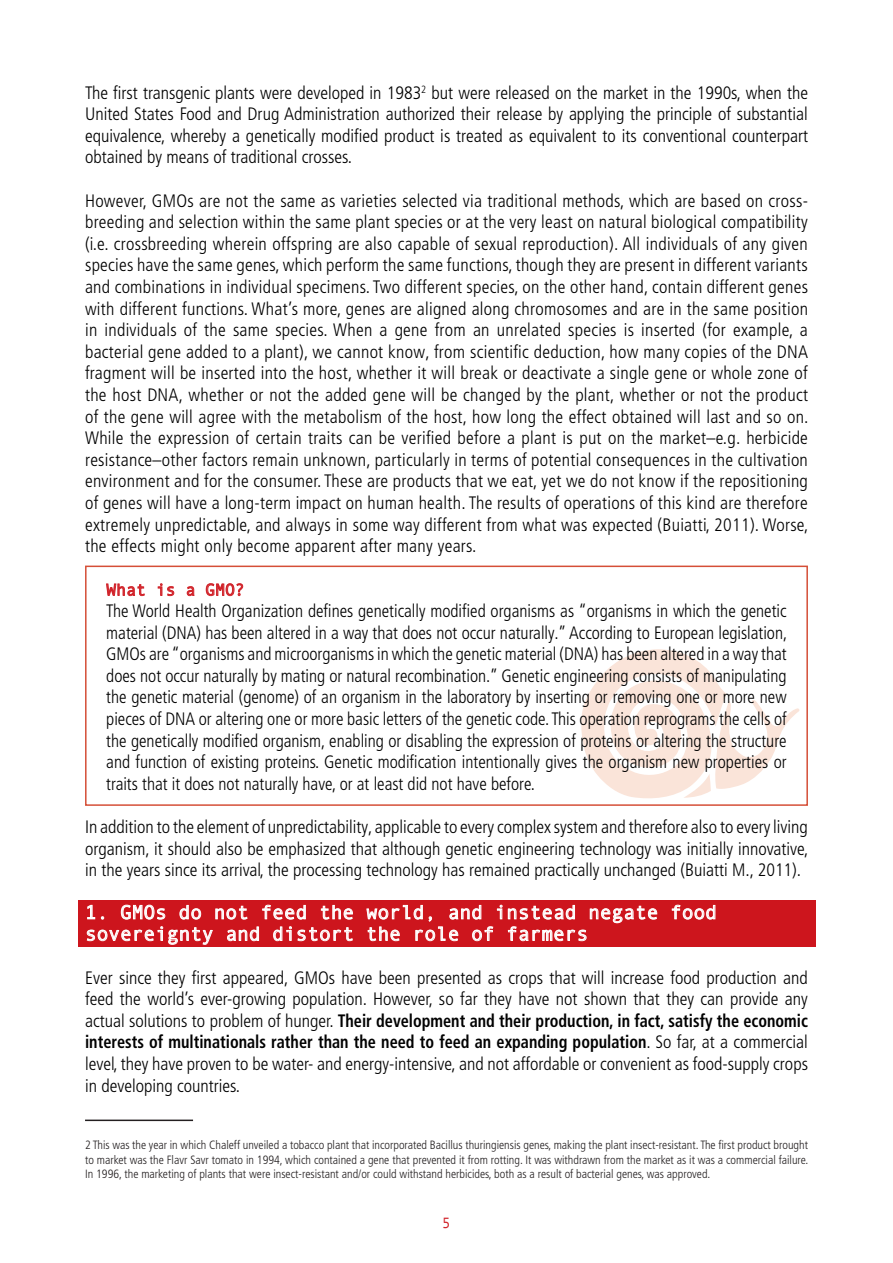
<style>
.page{position:relative;width:893px;height:1263px;background:#fff}
.page>*{position:absolute;margin:0;border:0;box-sizing:border-box;transform-origin:0 0}
.t1{font:19.5px/21.6px "Andale Mono";color:#fff}
.t2{font:300 condensed 18px/21.6px "Frutiger LT Pro";color:#000;text-align:justify}
.t3{font:16.5px "Andale Mono";color:#d1232a}
.t4{font:15px "Andale Mono";color:#d1232a}
.t5{font:300 condensed 12px/14.4px "Frutiger LT Pro";color:#231f20;text-align:justify}
.s1{font-weight:700}
</style>
<div class="page">
<div style="left:78px;top:900px;width:737px;height:47px;background:#cd151d"></div>
<svg style="left:581px;top:649px;width:219px;height:150px"></svg>
<div style="left:85px;top:566px;width:723px;height:240px;border:2px solid #d54f37"></div>
<svg style="left:106px;top:584px;width:39px;height:12px"></svg>
<svg style="left:158px;top:583px;width:16px;height:13px"></svg>
<svg style="left:187px;top:586px;width:7px;height:10px"></svg>
<svg style="left:206px;top:583px;width:37px;height:13px"></svg>
<svg style="left:87px;top:905px;width:8px;height:14px"></svg>
<svg style="left:121px;top:905px;width:44px;height:14px"></svg>
<svg style="left:180px;top:905px;width:21px;height:14px"></svg>
<svg style="left:216px;top:906px;width:31px;height:13px"></svg>
<svg style="left:262px;top:905px;width:44px;height:14px"></svg>
<svg style="left:321px;top:905px;width:32px;height:14px"></svg>
<svg style="left:367px;top:905px;width:56px;height:14px"></svg>
<svg style="left:429px;top:916px;width:3px;height:5px"></svg>
<svg style="left:450px;top:905px;width:31px;height:14px"></svg>
<svg style="left:497px;top:905px;width:5px;height:14px"></svg>
<svg style="left:672px;top:905px;width:43px;height:14px"></svg>
<svg style="left:87px;top:926px;width:126px;height:19px"></svg>
<svg style="left:227px;top:927px;width:32px;height:14px"></svg>
<svg style="left:273px;top:926px;width:19px;height:15px"></svg>
<svg style="left:298px;top:927px;width:55px;height:14px"></svg>
<svg style="left:368px;top:927px;width:32px;height:14px"></svg>
<svg style="left:415px;top:927px;width:43px;height:14px"></svg>
<svg style="left:472px;top:926px;width:21px;height:15px"></svg>
<svg style="left:508px;top:905px;width:149px;height:36px"></svg>
<hr style="left:85px;top:1119px;width:108px;height:2px;background:#231f20">
<p class="t2" style="left:85px;top:82px;width:724px">The first transgenic plants were developed in 1983<sup>2</sup> but were released on the market in the 1990s, when the United States Food and Drug Administration authorized their release by applying the principle of substantial equivalence, whereby a genetically modified product is treated as equivalent to its conventional counterpart obtained by means of traditional crosses.</p>
<p class="t2" style="left:85px;top:190px;width:725px">However, GMOs are not the same as varieties selected via traditional methods, which are based on cross&shy;breeding and selection within the same plant species or at the very least on natural biological compatibility (i.e. crossbreeding wherein offspring are also capable of sexual reproduction). All individuals of any given species have the same genes, which perform the same functions, though they are present in different variants and combinations in individual specimens. Two different species, on the other hand, contain different genes with different functions. What’s more, genes are aligned along chromosomes and are in the same position in individuals of the same species. When a gene from an unrelated species is inserted (for example, a bacterial gene added to a plant), we cannot know, from scientific deduction, how many copies of the DNA fragment will be inserted into the host, whether it will break or deactivate a single gene or whole zone of the host DNA, whether or not the added gene will be changed by the plant, whether or not the product of the gene will agree with the metabolism of the host, how long the effect obtained will last and so on.<br>While the expression of certain traits can be verified before a plant is put on the market–e.g. herbicide resistance–other factors remain unknown, particularly in terms of potential consequences in the cultivation environment and for the consumer. These are products that we eat, yet we do not know if the repositioning of genes will have a long-term impact on human health. The results of operations of this kind are therefore extremely unpredictable, and always in some way different from what was expected (Buiatti, 2011). Worse, the effects might only become apparent after many years.</p>
<p class="t3" style="left:106px;top:579px;width:140px">What is a GMO?</p>
<p class="t2" style="left:106px;top:600px;width:683px">The World Health Organization defines genetically modified organisms as “organisms in which the genetic material (DNA) has been altered in a way that does not occur naturally.” According to European legislation, GMOs are “organisms and microorganisms in which the genetic material (DNA) has been altered in a way that does not occur naturally by mating or natural recombination.” Genetic engineering consists of manipulating the genetic material (genome) of an organism in the laboratory by inserting or removing one or more new pieces of DNA or altering one or more basic letters of the genetic code. This operation reprograms the cells of the genetically modified organism, enabling or disabling the expression of proteins or altering the structure and function of existing proteins. Genetic modification intentionally gives the organism new properties or traits that it does not naturally have, or at least did not have before.</p>
<p class="t2" style="left:85px;top:816px;width:725px">In addition to the element of unpredictability, applicable to every complex system and therefore also to every living organism, it should also be emphasized that although genetic engineering technology was initially innovative, in the years since its arrival, the processing technology has remained practically unchanged (Buiatti M., 2011).</p>
<p class="t1" style="left:85px;top:900px;width:633px">1. GMOs do not feed the world, and instead negate food sovereignty and distort the role of farmers</p>
<p class="t2" style="left:85px;top:967px;width:724px">Ever since they first appeared, GMOs have been presented as crops that will increase food production and feed the world’s ever-growing population. However, so far they have not shown that they can provide any actual solutions to problem of hunger. <span class="s1">Their development and their production, in fact, satisfy the economic interests of multinationals rather than the need to feed an expanding population</span>. So far, at a commercial level, they have proven to be water- and energy-intensive, and not affordable or convenient as food-supply crops in developing countries.</p>
<p class="t5" style="left:85px;top:1138px;width:725px">2 This was the year in which Chaleff unveiled a tobacco plant that incorporated Bacillus thuringiensis genes, making the plant insect-resistant. The first product brought to market was the Flavr Savr tomato in 1994, which contained a gene that prevented it from rotting. It was withdrawn from the market as it was a commercial failure.<br>In 1996, the marketing of plants that were insect-resistant and/or could withstand herbicides, both as a result of bacterial genes, was approved.</p>
<p class="t4" style="left:442px;top:1213px;width:10px">5</p>
</div>
